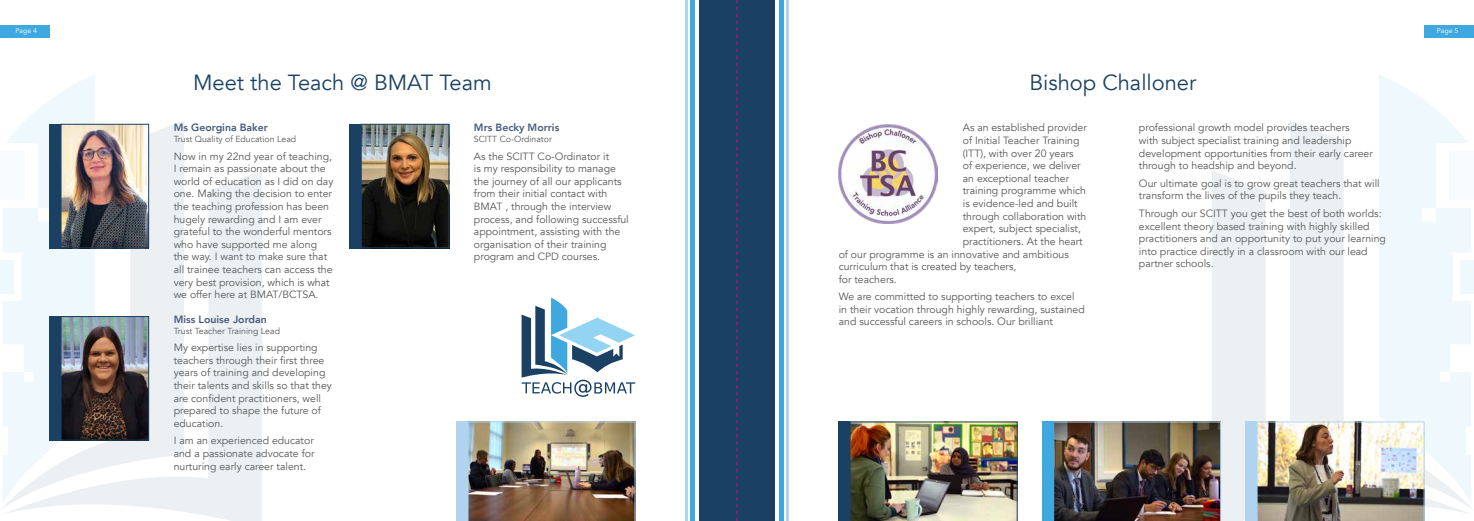
<style>
.page{position:relative;width:1474px;height:521px;background:#fff}
.page>*{position:absolute;margin:0;border:0;box-sizing:border-box;transform-origin:0 0}
.t1{font:21.88px "Avenir";color:#1a4164}
.t2{font:10.5px/12.6px "Avenir";color:#575756}
.t3{font:800 10.5px "Avenir";color:#465b7b}
.t4{font:8.75px "Avenir";color:#575756}
.t5{font:7px "Avenir";color:#fff}
</style>
<div class="page">
<div style="left:737px;top:0;width:37px;height:521px;background:#1a4164"></div>
<div style="left:779px;top:0;width:5px;height:521px;background:#3fa9df"></div>
<hr style="left:786px;top:0;width:3px;height:521px;background:#b0d3f0">
<div style="left:699px;top:0;width:38px;height:521px;background:#1a4164"></div>
<hr style="left:690px;top:0;width:4px;height:521px;background:#3fa9df">
<hr style="left:685px;top:0;width:2px;height:521px;background:#b0d3f0">
<div style="left:0;top:25px;width:50px;height:12px;background:#3fa9df"></div>
<div style="left:1424px;top:25px;width:49px;height:12px;background:#3fa9df"></div>
<svg style="left:1290px;top:121px;width:54px;height:49px;fill:#edf0f2"></svg>
<svg style="left:1211px;top:170px;width:262px;height:351px;fill:#edf0f2"></svg>
<svg style="left:1378px;top:75px;width:93px;height:430px;fill:#eff8fc"></svg>
<svg style="left:95px;top:121px;width:89px;height:49px;fill:#edf0f2"></svg>
<svg style="left:0;top:170px;width:262px;height:351px;fill:#edf0f2"></svg>
<svg style="left:3px;top:75px;width:92px;height:430px;fill:#eff8fc"></svg>
<img style="left:363px;top:126px;width:84px;height:120px">
<div style="left:361px;top:124px;width:88px;height:124px;border:1px solid #1a4164"></div>
<div style="left:350px;top:124px;width:11px;height:124px;background:#1a4164"></div>
<img style="left:63px;top:126px;width:84px;height:120px">
<div style="left:61px;top:124px;width:88px;height:124px;border:1px solid #1a4164"></div>
<div style="left:50px;top:124px;width:11px;height:124px;background:#1a4164"></div>
<img style="left:63px;top:318px;width:84px;height:120px">
<div style="left:61px;top:316px;width:88px;height:124px;border:1px solid #1a4164"></div>
<div style="left:50px;top:316px;width:11px;height:124px;background:#1a4164"></div>
<svg style="left:521px;top:298px;width:114px;height:99px"></svg>
<img style="left:838px;top:124px;width:100px;height:99px">
<img style="left:850px;top:422px;width:167px;height:99px">
<div style="left:838px;top:422px;width:12px;height:99px;background:#1a4164"></div>
<img style="left:1053px;top:422px;width:167px;height:99px">
<div style="left:1042px;top:422px;width:11px;height:99px;background:#3fa9df"></div>
<img style="left:1256px;top:422px;width:168px;height:99px">
<div style="left:1245px;top:422px;width:11px;height:99px;background:#b0d3f0"></div>
<img style="left:468px;top:422px;width:167px;height:99px">
<div style="left:456px;top:422px;width:12px;height:99px;background:#b0d3f0"></div>
<svg style="left:736px;top:0;width:1px;height:521px"></svg>
<p class="t5" style="left:16px;top:27px;width:23px">Page 4</p>
<p class="t5" style="left:1436px;top:27px;width:23px">Page 5</p>
<h1 class="t1" style="left:193px;top:69px;width:300px">Meet the Teach @ BMAT Team</h1>
<h1 class="t1" style="left:1029px;top:69px;width:168px">Bishop Challoner</h1>
<p class="t3" style="left:174px;top:120px;width:96px">Ms Georgina Baker</p>
<p class="t4" style="left:174px;top:134px;width:124px">Trust Quality of Education Lead</p>
<p class="t2" style="left:174px;top:150px;width:161px">Now in my 22nd year of teaching,<br>I remain as passionate about the world of education as I did on day one. Making the decision to enter the teaching profession has been hugely rewarding and I am ever grateful to the wonderful mentors who have supported me along the way. I want to make sure that all trainee teachers can access the very best provision, which is what we offer here at BMAT/BCTSA.</p>
<p class="t3" style="left:174px;top:311px;width:95px">Miss Louise Jordan</p>
<p class="t4" style="left:174px;top:325px;width:108px">Trust Teacher Training Lead</p>
<p class="t2" style="left:174px;top:341px;width:160px">My expertise lies in supporting teachers through their first three years of training and developing their talents and skills so that they are confident practitioners, well prepared to shape the future of education.</p>
<p class="t2" style="left:174px;top:435px;width:142px;text-align:justify">I am an experienced educator and a passionate advocate for nurturing early career talent.</p>
<p class="t2" style="left:1138px;top:122px;width:235px">professional growth model provides teachers<br>with subject specialist training and leadership development opportunities from their early career through to headship and beyond.</p>
<p class="t2" style="left:1138px;top:177px;width:242px">Our ultimate goal is to grow great teachers that will transform the lives of the pupils they teach.</p>
<p class="t2" style="left:1138px;top:207px;width:248px">Through our SCITT you get the best of both worlds: excellent theory based training with highly skilled practitioners and an opportunity to put your learning into practice directly in a classroom with our lead partner schools.</p>
<p class="t2" style="left:962px;top:122px;width:126px">As an established provider</p>
<p class="t2" style="left:962px;top:134px;width:118px">of Initial Teacher Training</p>
<p class="t2" style="left:962px;top:147px;width:112px">(ITT), with over 20 years</p>
<p class="t2" style="left:962px;top:160px;width:119px">of experience, we deliver</p>
<p class="t2" style="left:962px;top:172px;width:108px">an exceptional teacher</p>
<p class="t2" style="left:962px;top:185px;width:125px">training programme which</p>
<p class="t2" style="left:962px;top:197px;width:116px">is evidence-led and built</p>
<p class="t2" style="left:962px;top:210px;width:125px">through collaboration with</p>
<p class="t2" style="left:962px;top:223px;width:120px">expert, subject specialist,</p>
<p class="t2" style="left:962px;top:235px;width:121px">practitioners. At the heart</p>
<p class="t2" style="left:838px;top:248px;width:232px">of our programme is an innovative and ambitious</p>
<p class="t2" style="left:838px;top:260px;width:179px">curriculum that is created by teachers,</p>
<p class="t2" style="left:838px;top:273px;width:60px">for teachers.</p>
<p class="t2" style="left:838px;top:290px;width:247px">We are committed to supporting teachers to excel in their vocation through highly rewarding, sustained and successful careers in schools. Our brilliant</p>
<p class="t3" style="left:474px;top:120px;width:87px">Mrs Becky Morris</p>
<p class="t4" style="left:474px;top:134px;width:79px">SCITT Co-Ordinator</p>
<p class="t2" style="left:474px;top:150px;width:156px">As the SCITT Co-Ordinator it<br>is my responsibility to manage the journey of all our applicants from their initial contact with<br>BMAT , through the interview process, and following successful appointment, assisting with the organisation of their training program and CPD courses.</p>
</div>
